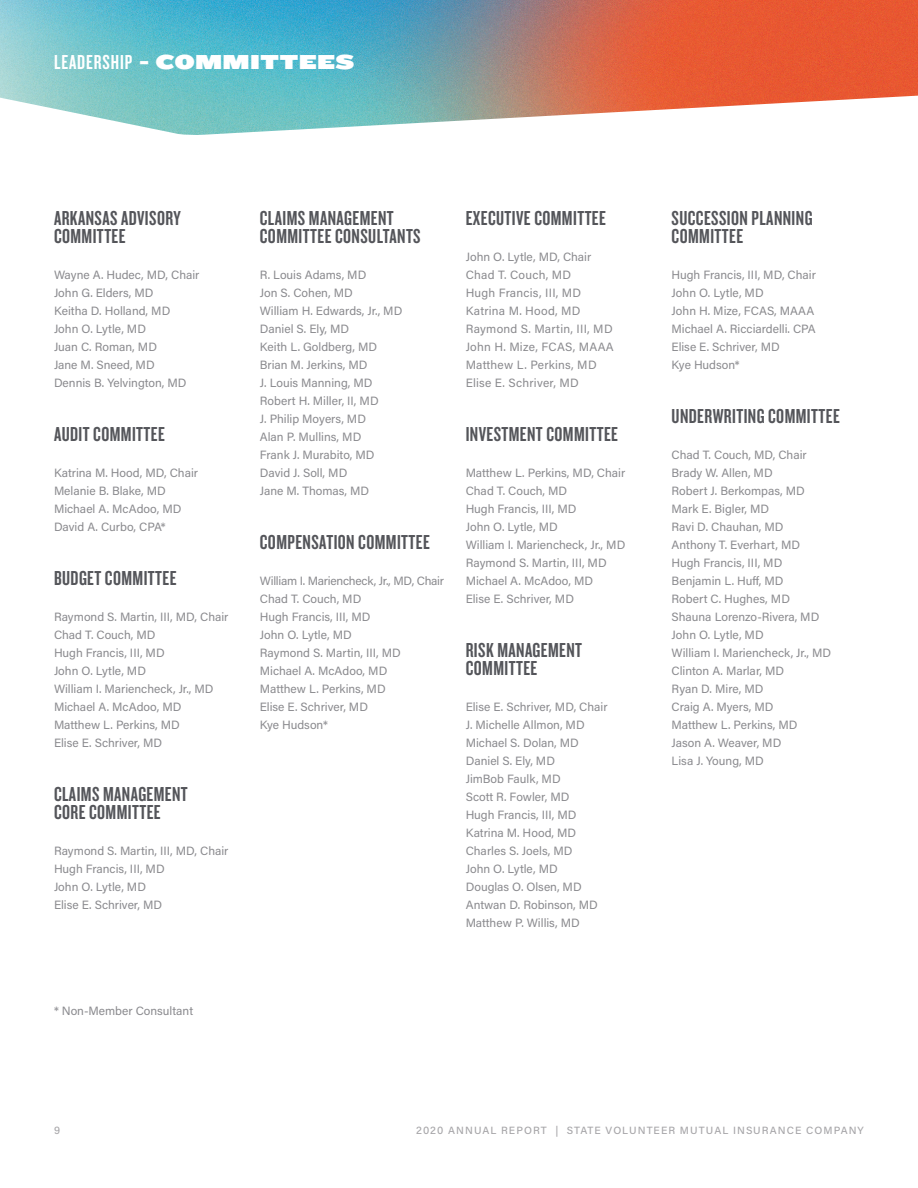
<style>
.page{position:relative;width:918px;height:1188px;background:#fff}
.page>*{position:absolute;margin:0;border:0;box-sizing:border-box;transform-origin:0 0}
.t1{font:21px/18px "Knockout HTF48 Featherweight";letter-spacing:.02em;color:#54555a}
.t2{font:21px "Knockout HTF94 Ultmt Sumo";letter-spacing:.04em;color:#fff}
.t3{font:12px "Acumin Pro";color:#8a8a8e}
.t4{font:12px "Acumin Pro";letter-spacing:.02em;color:#8a8a8e}
.t5{font:12px "Acumin Pro";letter-spacing:-.02em;color:#8a8a8e}
.t6{font:500 10.5px "Acumin Pro";letter-spacing:.1em;color:#a7a6a9}
.s1{font-family:"Knockout HTF48 Featherweight"}
</style>
<div class="page">
<img style="left:0;top:0;width:918px;height:135px">
<p class="t2" style="left:54px;top:49px;width:302px"><span class="s1">LEADERSHIP</span> - COMMITTEES</p>
<p class="t1" style="left:54px;top:209px;width:128px">ARKANSAS ADVISORY<br>COMMITTEE</p>
<p class="t3" style="left:54px;top:266px;width:147px">Wayne A. Hudec, MD, Chair</p>
<p class="t3" style="left:54px;top:284px;width:101px">John G. Elders, MD</p>
<p class="t3" style="left:54px;top:302px;width:118px">Keitha D. Holland, MD</p>
<p class="t3" style="left:54px;top:320px;width:94px">John O. Lytle, MD</p>
<p class="t3" style="left:54px;top:338px;width:105px">Juan C. Roman, MD</p>
<p class="t3" style="left:54px;top:356px;width:102px">Jane M. Sneed, MD</p>
<p class="t3" style="left:54px;top:374px;width:134px">Dennis B. Yelvington, MD</p>
<p class="t1" style="left:54px;top:425px;width:112px">AUDIT COMMITTEE</p>
<p class="t3" style="left:54px;top:464px;width:146px">Katrina M. Hood, MD, Chair</p>
<p class="t3" style="left:54px;top:482px;width:113px">Melanie B. Blake, MD</p>
<p class="t3" style="left:54px;top:500px;width:129px">Michael A. McAdoo, MD</p>
<p class="t3" style="left:54px;top:518px;width:113px">David A. Curbo, CPA*</p>
<p class="t1" style="left:54px;top:569px;width:124px">BUDGET COMMITTEE</p>
<p class="t3" style="left:54px;top:608px;width:176px">Raymond S. Martin, III, MD, Chair</p>
<p class="t3" style="left:54px;top:626px;width:103px">Chad T. Couch, MD</p>
<p class="t3" style="left:54px;top:644px;width:112px">Hugh Francis, III, MD</p>
<p class="t3" style="left:54px;top:662px;width:94px">John O. Lytle, MD</p>
<p class="t3" style="left:54px;top:680px;width:161px">William I. Mariencheck, Jr., MD</p>
<p class="t3" style="left:54px;top:698px;width:129px">Michael A. McAdoo, MD</p>
<p class="t3" style="left:54px;top:716px;width:127px">Matthew L. Perkins, MD</p>
<p class="t3" style="left:54px;top:734px;width:110px">Elise E. Schriver, MD</p>
<p class="t1" style="left:54px;top:785px;width:135px">CLAIMS MANAGEMENT<br>CORE COMMITTEE</p>
<p class="t3" style="left:54px;top:842px;width:176px">Raymond S. Martin, III, MD, Chair</p>
<p class="t3" style="left:54px;top:860px;width:112px">Hugh Francis, III, MD</p>
<p class="t3" style="left:54px;top:878px;width:94px">John O. Lytle, MD</p>
<p class="t3" style="left:54px;top:896px;width:110px">Elise E. Schriver, MD</p>
<p class="t3" style="left:54px;top:1003px;width:141px">* Non-Member Consultant</p>
<p class="t1" style="left:260px;top:209px;width:162px">CLAIMS MANAGEMENT<br>COMMITTEE CONSULTANTS</p>
<p class="t3" style="left:260px;top:266px;width:108px">R. Louis Adams, MD</p>
<p class="t3" style="left:260px;top:284px;width:94px">Jon S. Cohen, MD</p>
<p class="t3" style="left:260px;top:302px;width:144px">William H. Edwards, Jr., MD</p>
<p class="t3" style="left:260px;top:320px;width:91px">Daniel S. Ely, MD</p>
<p class="t3" style="left:260px;top:338px;width:119px">Keith L. Goldberg, MD</p>
<p class="t3" style="left:260px;top:356px;width:109px">Brian M. Jerkins, MD</p>
<p class="t3" style="left:260px;top:374px;width:114px">J. Louis Manning, MD</p>
<p class="t3" style="left:260px;top:392px;width:120px">Robert H. Miller, II, MD</p>
<p class="t3" style="left:260px;top:410px;width:108px">J. Philip Moyers, MD</p>
<p class="t3" style="left:260px;top:428px;width:103px">Alan P. Mullins, MD</p>
<p class="t3" style="left:260px;top:446px;width:116px">Frank J. Murabito, MD</p>
<p class="t3" style="left:260px;top:464px;width:89px">David J. Soll, MD</p>
<p class="t3" style="left:260px;top:482px;width:111px">Jane M. Thomas, MD</p>
<p class="t1" style="left:260px;top:533px;width:172px">COMPENSATION COMMITTEE</p>
<p class="t5" style="left:260px;top:572px;width:186px">William I. Mariencheck, Jr., MD, Chair</p>
<p class="t3" style="left:260px;top:590px;width:103px">Chad T. Couch, MD</p>
<p class="t3" style="left:260px;top:608px;width:112px">Hugh Francis, III, MD</p>
<p class="t3" style="left:260px;top:626px;width:94px">John O. Lytle, MD</p>
<p class="t3" style="left:260px;top:644px;width:142px">Raymond S. Martin, III, MD</p>
<p class="t3" style="left:260px;top:662px;width:129px">Michael A. McAdoo, MD</p>
<p class="t3" style="left:260px;top:680px;width:127px">Matthew L. Perkins, MD</p>
<p class="t3" style="left:260px;top:698px;width:110px">Elise E. Schriver, MD</p>
<p class="t3" style="left:260px;top:716px;width:70px">Kye Hudson*</p>
<p class="t1" style="left:466px;top:209px;width:142px">EXECUTIVE COMMITTEE</p>
<p class="t3" style="left:466px;top:248px;width:127px">John O. Lytle, MD, Chair</p>
<p class="t4" style="left:466px;top:266px;width:107px">Chad T. Couch, MD</p>
<p class="t4" style="left:466px;top:284px;width:117px">Hugh Francis, III, MD</p>
<p class="t4" style="left:466px;top:302px;width:116px">Katrina M. Hood, MD</p>
<p class="t4" style="left:466px;top:320px;width:148px">Raymond S. Martin, III, MD</p>
<p class="t4" style="left:466px;top:338px;width:150px">John H. Mize, FCAS, MAAA</p>
<p class="t3" style="left:466px;top:356px;width:132px">Matthew L. Perkins, MD</p>
<p class="t4" style="left:466px;top:374px;width:115px">Elise E. Schriver, MD</p>
<p class="t1" style="left:466px;top:425px;width:154px">INVESTMENT COMMITTEE</p>
<p class="t3" style="left:466px;top:464px;width:161px">Matthew L. Perkins, MD, Chair</p>
<p class="t3" style="left:466px;top:482px;width:103px">Chad T. Couch, MD</p>
<p class="t3" style="left:466px;top:500px;width:112px">Hugh Francis, III, MD</p>
<p class="t3" style="left:466px;top:518px;width:94px">John O. Lytle, MD</p>
<p class="t3" style="left:466px;top:536px;width:161px">William I. Mariencheck, Jr., MD</p>
<p class="t3" style="left:466px;top:554px;width:142px">Raymond S. Martin, III, MD</p>
<p class="t3" style="left:466px;top:572px;width:129px">Michael A. McAdoo, MD</p>
<p class="t3" style="left:466px;top:590px;width:110px">Elise E. Schriver, MD</p>
<p class="t1" style="left:466px;top:641px;width:118px">RISK MANAGEMENT<br>COMMITTEE</p>
<p class="t3" style="left:466px;top:698px;width:143px">Elise E. Schriver, MD, Chair</p>
<p class="t3" style="left:466px;top:716px;width:121px">J. Michelle Allmon, MD</p>
<p class="t3" style="left:466px;top:734px;width:115px">Michael S. Dolan, MD</p>
<p class="t3" style="left:466px;top:752px;width:91px">Daniel S. Ely, MD</p>
<p class="t3" style="left:466px;top:770px;width:96px">JimBob Faulk, MD</p>
<p class="t3" style="left:466px;top:788px;width:105px">Scott R. Fowler, MD</p>
<p class="t3" style="left:466px;top:806px;width:112px">Hugh Francis, III, MD</p>
<p class="t3" style="left:466px;top:824px;width:112px">Katrina M. Hood, MD</p>
<p class="t3" style="left:466px;top:842px;width:108px">Charles S. Joels, MD</p>
<p class="t3" style="left:466px;top:860px;width:94px">John O. Lytle, MD</p>
<p class="t3" style="left:466px;top:878px;width:118px">Douglas O. Olsen, MD</p>
<p class="t3" style="left:466px;top:896px;width:134px">Antwan D. Robinson, MD</p>
<p class="t3" style="left:466px;top:914px;width:116px">Matthew P. Willis, MD</p>
<p class="t1" style="left:672px;top:209px;width:142px">SUCCESSION PLANNING<br>COMMITTEE</p>
<p class="t3" style="left:672px;top:266px;width:146px">Hugh Francis, III, MD, Chair</p>
<p class="t3" style="left:672px;top:284px;width:94px">John O. Lytle, MD</p>
<p class="t3" style="left:672px;top:302px;width:144px">John H. Mize, FCAS, MAAA</p>
<p class="t3" style="left:672px;top:320px;width:146px">Michael A. Ricciardelli. CPA</p>
<p class="t3" style="left:672px;top:338px;width:110px">Elise E. Schriver, MD</p>
<p class="t3" style="left:672px;top:356px;width:70px">Kye Hudson*</p>
<p class="t1" style="left:672px;top:407px;width:170px">UNDERWRITING COMMITTEE</p>
<p class="t3" style="left:672px;top:446px;width:137px">Chad T. Couch, MD, Chair</p>
<p class="t3" style="left:672px;top:464px;width:103px">Brady W. Allen, MD</p>
<p class="t3" style="left:672px;top:482px;width:135px">Robert J. Berkompas, MD</p>
<p class="t3" style="left:672px;top:500px;width:99px">Mark E. Bigler, MD</p>
<p class="t3" style="left:672px;top:518px;width:113px">Ravi D. Chauhan, MD</p>
<p class="t3" style="left:672px;top:536px;width:130px">Anthony T. Everhart, MD</p>
<p class="t3" style="left:672px;top:554px;width:112px">Hugh Francis, III, MD</p>
<p class="t3" style="left:672px;top:572px;width:113px">Benjamin L. Huff, MD</p>
<p class="t3" style="left:672px;top:590px;width:120px">Robert C. Hughes, MD</p>
<p class="t3" style="left:672px;top:608px;width:149px">Shauna Lorenzo-Rivera, MD</p>
<p class="t3" style="left:672px;top:626px;width:94px">John O. Lytle, MD</p>
<p class="t3" style="left:672px;top:644px;width:161px">William I. Mariencheck, Jr., MD</p>
<p class="t3" style="left:672px;top:662px;width:114px">Clinton A. Marlar, MD</p>
<p class="t3" style="left:672px;top:680px;width:94px">Ryan D. Mire, MD</p>
<p class="t3" style="left:672px;top:698px;width:104px">Craig A. Myers, MD</p>
<p class="t3" style="left:672px;top:716px;width:127px">Matthew L. Perkins, MD</p>
<p class="t3" style="left:672px;top:734px;width:111px">Jason A. Weaver, MD</p>
<p class="t3" style="left:672px;top:752px;width:94px">Lisa J. Young, MD</p>
<p class="t6" style="left:54px;top:1123px;width:8px">9</p>
<p class="t6" style="left:416px;top:1123px;width:449px">2020 ANNUAL REPORT | STATE VOLUNTEER MUTUAL INSURANCE COMPANY</p>
</div>
